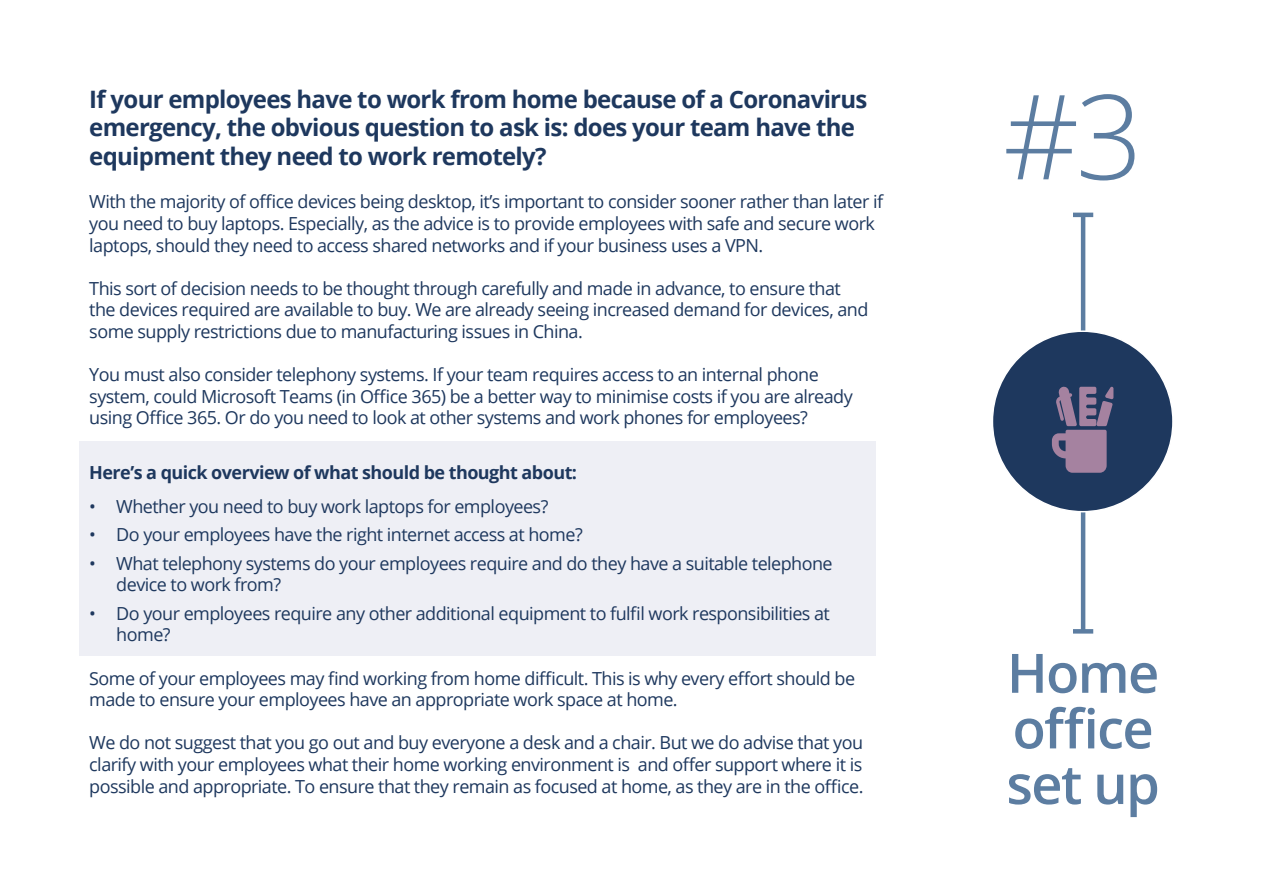
<style>
.page{position:relative;width:1263px;height:893px;background:#fff}
.page>*{position:absolute;margin:0;border:0;box-sizing:border-box;transform-origin:0 0}
.t1{font:300 117.6px "Open Sans";color:#5c7da1}
.t2{font:600 54.3px/55.7px "Open Sans";letter-spacing:-.03em;color:#5c7da1;text-align:justify}
.t3{font:700 24px/28.8px "Open Sans";letter-spacing:-.03em;color:#1e385e}
.t4{font:18px/21.6px "Open Sans";letter-spacing:-.03em;color:#1e385e}
.t5{font:700 18px "Open Sans";letter-spacing:-.03em;color:#1e385e}
</style>
<div class="page">
<div style="left:79px;top:441px;width:797px;height:215px;background:#eeeff5"></div>
<hr style="left:1081px;top:215px;width:4px;height:416px;background:#5c7da1">
<div style="left:1073px;top:629px;width:20px;height:5px;background:#5c7da1"></div>
<hr style="left:1073px;top:213px;width:20px;height:4px;background:#5c7da1">
<div style="left:992px;top:331px;width:181px;height:181px;background:#1e385e;border-radius:50%"></div>
<svg style="left:1052px;top:387px;width:61px;height:86px"></svg>
<h3 class="t3" style="left:89px;top:84px;width:780px">If your employees have to work from home because of a Coronavirus emergency, the obvious question to ask is: does your team have the equipment they need to work remotely?</h3>
<p class="t4" style="left:89px;top:191px;width:795px">With the majority of office devices being desktop, it’s important to consider sooner rather than later if you need to buy laptops. Especially, as the advice is to provide employees with safe and secure work laptops, should they need to access shared networks and if your business uses a VPN.</p>
<p class="t4" style="left:89px;top:277px;width:780px">This sort of decision needs to be thought through carefully and made in advance, to ensure that the devices required are available to buy. We are already seeing increased demand for devices, and some supply restrictions due to manufacturing issues in China.</p>
<p class="t4" style="left:89px;top:363px;width:765px">You must also consider telephony systems. If your team requires access to an internal phone system, could Microsoft Teams (in Office 365) be a better way to minimise costs if you are already using Office 365. Or do you need to look at other systems and work phones for employees?</p>
<p class="t5" style="left:89px;top:460px;width:489px">Here’s a quick overview of what should be thought about:</p>
<p class="t4" style="left:89px;top:495px;width:461px">• Whether you need to buy work laptops for employees?</p>
<p class="t4" style="left:89px;top:523px;width:495px">• Do your employees have the right internet access at home?</p>
<p class="t4" style="left:116px;top:552px;width:718px;text-indent:-27px">• What telephony systems do your employees require and do they have a suitable telephone device to work from?</p>
<p class="t4" style="left:116px;top:602px;width:715px;text-indent:-27px">• Do your employees require any other additional equipment to fulfil work responsibilities at home?</p>
<p class="t4" style="left:89px;top:667px;width:767px">Some of your employees may find working from home difficult. This is why every effort should be made to ensure your employees have an appropriate work space at home.</p>
<p class="t4" style="left:89px;top:732px;width:776px;text-align:justify">We do not suggest that you go out and buy everyone a desk and a chair. But we do advise that you clarify with your employees what their home working environment is and offer support where it is possible and appropriate. To ensure that they remain as focused at home, as they are in the office.</p>
<h1 class="t1" style="left:1003px;top:56px;width:141px">#3</h1>
<h2 class="t2" style="left:1006px;top:644px;width:155px">Home office set up</h2>
</div>
